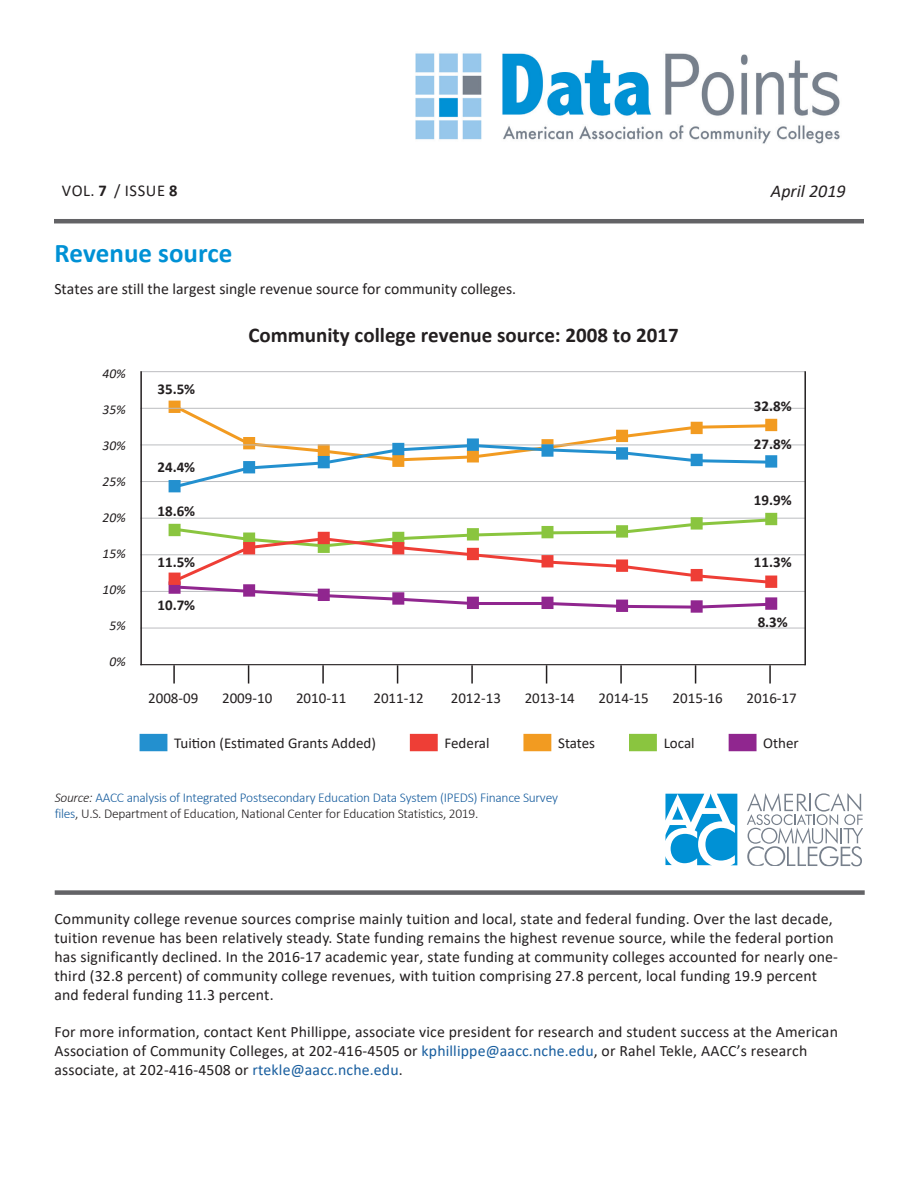
<style>
.page{position:relative;width:918px;height:1188px;background:#fff}
.page>*{position:absolute;margin:0;border:0;box-sizing:border-box;transform-origin:0 0}
.t1{font:700 27px "Calibri";color:#0091d5}
.t2{font:700 21px "Calibri";color:#231f20}
.t3{font:italic 18px "Calibri";color:#231f20}
.t4{font:16.5px "Calibri";letter-spacing:.04em;color:#231f20}
.t5{font:15.75px/18.9px "Calibri";letter-spacing:.01em;color:#231f20}
.t6{font:15px "Calibri";color:#231f20}
.t7{font:700 15px "Calibri";color:#231f20}
.t8{font:300 13.5px/16.5px "Calibri";letter-spacing:-.02em;color:#175d9e}
.t9{font:italic 13.5px "Calibri";color:#231f20}
.s1{font-weight:700}
.s2{font-style:italic;color:#231f20}
.s3{color:#231f20}
.s4{color:#175d9e}
</style>
<div class="page">
<div style="left:169px;top:401px;width:12px;height:12px;background:#f29b21"></div>
<div style="left:765px;top:419px;width:12px;height:12px;background:#f29b21"></div>
<hr style="left:140px;top:518px;width:665px;height:1px;background:#bcbdc0">
<hr style="left:140px;top:371px;width:665px;height:1px;background:#bcbdc0">
<hr style="left:140px;top:591px;width:665px;height:1px;background:#bcbdc0">
<hr style="left:140px;top:445px;width:665px;height:1px;background:#bcbdc0">
<hr style="left:140px;top:554px;width:665px;height:1px;background:#bcbdc0">
<hr style="left:140px;top:408px;width:665px;height:1px;background:#bcbdc0">
<hr style="left:140px;top:628px;width:665px;height:1px;background:#bcbdc0">
<hr style="left:140px;top:481px;width:665px;height:1px;background:#bcbdc0">
<img style="left:415px;top:53px;width:425px;height:91px">
<hr style="left:54px;top:219px;width:810px;height:4px;background:#636366">
<div style="left:55px;top:890px;width:810px;height:5px;background:#636366"></div>
<svg style="left:747px;top:793px;width:116px;height:74px"></svg>
<svg style="left:665px;top:794px;width:72px;height:72px"></svg>
<hr style="left:140px;top:664px;width:665px;height:1px;background:#231f20">
<svg style="left:620px;top:665px;width:2px;height:19px"></svg>
<svg style="left:471px;top:665px;width:2px;height:19px"></svg>
<svg style="left:322px;top:665px;width:2px;height:19px"></svg>
<svg style="left:173px;top:665px;width:2px;height:19px"></svg>
<svg style="left:695px;top:665px;width:1px;height:19px"></svg>
<svg style="left:546px;top:665px;width:1px;height:19px"></svg>
<svg style="left:397px;top:665px;width:1px;height:19px"></svg>
<svg style="left:248px;top:665px;width:1px;height:19px"></svg>
<svg style="left:769px;top:665px;width:2px;height:19px"></svg>
<hr style="left:804px;top:371px;width:2px;height:294px;background:#231f20">
<div style="left:140px;top:734px;width:27px;height:17px;background:#2390cf"></div>
<div style="left:410px;top:734px;width:28px;height:17px;background:#ee3e36"></div>
<div style="left:523px;top:734px;width:28px;height:17px;background:#f29b21"></div>
<div style="left:629px;top:734px;width:28px;height:17px;background:#8ac53f"></div>
<div style="left:729px;top:734px;width:28px;height:17px;background:#90268f"></div>
<hr style="left:140px;top:371px;width:2px;height:294px;background:#231f20">
<div style="left:169px;top:581px;width:12px;height:13px;background:#90268f;border:3px solid #90268f"></div>
<div style="left:616px;top:600px;width:12px;height:12px;background:#953194;border:3px solid #90268f"></div>
<svg style="left:691px;top:610px;width:12px;height:3px"></svg>
<svg style="left:774px;top:597px;width:3px;height:13px"></svg>
<div style="left:169px;top:524px;width:12px;height:12px;background:#8ac53f"></div>
<div style="left:765px;top:513px;width:12px;height:12px;background:#8ac53f"></div>
<svg style="left:171px;top:517px;width:603px;height:93px"></svg>
<div style="left:169px;top:573px;width:12px;height:12px;background:#ee3e36"></div>
<div style="left:243px;top:542px;width:12px;height:12px;background:#ee3e36"></div>
<div style="left:318px;top:532px;width:12px;height:12px;background:#ee3e36"></div>
<div style="left:392px;top:542px;width:12px;height:12px;background:#ee3e36"></div>
<div style="left:467px;top:548px;width:12px;height:12px;background:#ee3e36"></div>
<div style="left:541px;top:555px;width:12px;height:12px;background:#ee3e36;border:3px solid #ee3e36"></div>
<div style="left:616px;top:559px;width:12px;height:13px;background:#ee3e36;border:3px solid #ee3e36"></div>
<div style="left:691px;top:569px;width:12px;height:12px;background:#ee3e36"></div>
<div style="left:765px;top:576px;width:12px;height:12px;background:#ee3e36;border:3px solid #ee3e36"></div>
<svg style="left:171px;top:402px;width:603px;height:85px"></svg>
<div style="left:169px;top:480px;width:12px;height:12px;background:#2390cf"></div>
<div style="left:243px;top:461px;width:12px;height:12px;background:#2390cf;border:3px solid #2390cf"></div>
<div style="left:318px;top:456px;width:12px;height:12px;background:#2390cf"></div>
<div style="left:392px;top:443px;width:12px;height:12px;background:#2390cf"></div>
<div style="left:467px;top:438px;width:12px;height:13px;background:#2390cf;border:3px solid #2390cf"></div>
<div style="left:616px;top:447px;width:12px;height:13px;background:#2390cf;border:3px solid #2390cf"></div>
<div style="left:691px;top:454px;width:12px;height:12px;background:#2390cf"></div>
<div style="left:765px;top:455px;width:12px;height:13px;background:#2390cf;border:3px solid #2390cf"></div>
<div style="left:541px;top:444px;width:12px;height:13px;background:#2390cf;border:3px solid #2390cf"></div>
<p class="t4" style="left:62px;top:179px;width:117px">VOL. <span class="s1">7</span> / ISSUE <span class="s1">8</span></p>
<p class="t3" style="left:771px;top:178px;width:76px">April 2019</p>
<h1 class="t1" style="left:54px;top:234px;width:180px">Revenue source</h1>
<p class="t5" style="left:54px;top:279px;width:463px">States are still the largest single revenue source for community colleges.</p>
<p class="t9" style="left:103px;top:365px;width:25px">40%</p>
<p class="t9" style="left:103px;top:401px;width:25px">35%</p>
<p class="t9" style="left:103px;top:437px;width:25px">30%</p>
<p class="t9" style="left:103px;top:473px;width:25px">25%</p>
<p class="t9" style="left:103px;top:509px;width:25px">20%</p>
<p class="t9" style="left:103px;top:545px;width:25px">15%</p>
<p class="t9" style="left:103px;top:581px;width:25px">10%</p>
<p class="t9" style="left:109px;top:617px;width:18px">5%</p>
<p class="t9" style="left:109px;top:653px;width:18px">0%</p>
<p class="t7" style="left:157px;top:379px;width:39px">35.5%</p>
<p class="t7" style="left:157px;top:457px;width:39px">24.4%</p>
<p class="t7" style="left:157px;top:500px;width:39px">18.6%</p>
<p class="t7" style="left:157px;top:551px;width:39px">11.5%</p>
<p class="t7" style="left:157px;top:595px;width:39px">10.7%</p>
<h2 class="t2" style="left:248px;top:320px;width:432px">Community college revenue source: 2008 to 2017</h2>
<p class="t7" style="left:754px;top:395px;width:39px">32.8%</p>
<p class="t7" style="left:754px;top:434px;width:39px">27.8%</p>
<p class="t7" style="left:754px;top:490px;width:39px">19.9%</p>
<p class="t7" style="left:754px;top:551px;width:39px">11.3%</p>
<p class="t7" style="left:758px;top:611px;width:32px">8.3%</p>
<p class="t6" style="left:148px;top:688px;width:52px">2008-09</p>
<p class="t6" style="left:222px;top:688px;width:52px">2009-10</p>
<p class="t6" style="left:296px;top:688px;width:52px">2010-11</p>
<p class="t6" style="left:373px;top:688px;width:52px">2011-12</p>
<p class="t6" style="left:451px;top:688px;width:52px">2012-13</p>
<p class="t6" style="left:525px;top:688px;width:52px">2013-14</p>
<p class="t6" style="left:599px;top:688px;width:52px">2014-15</p>
<p class="t6" style="left:673px;top:688px;width:52px">2015-16</p>
<p class="t6" style="left:747px;top:688px;width:52px">2016-17</p>
<p class="t6" style="left:174px;top:733px;width:203px">Tuition (Estimated Grants Added)</p>
<p class="t6" style="left:445px;top:733px;width:47px">Federal</p>
<p class="t6" style="left:558px;top:733px;width:38px">States</p>
<p class="t6" style="left:664px;top:733px;width:33px">Local</p>
<p class="t6" style="left:763px;top:733px;width:37px">Other</p>
<p class="t8" style="left:55px;top:789px;width:505px"><span class="s2">Source:</span> AACC analysis of Integrated Postsecondary Education Data System (IPEDS) Finance Survey files<span class="s3">, U.S. Department of Education, National Center for Education Statistics, 2019.</span></p>
<p class="t5" style="left:54px;top:909px;width:785px">Community college revenue sources comprise mainly tuition and local, state and federal funding. Over the last decade, tuition revenue has been relatively steady. State funding remains the highest revenue source, while the federal portion has significantly declined. In the 2016-17 academic year, state funding at community colleges accounted for nearly one&shy;third (32.8 percent) of community college revenues, with tuition comprising 27.8 percent, local funding 19.9 percent and federal funding 11.3 percent.</p>
<p class="t5" style="left:54px;top:1022px;width:785px">For more information, contact Kent Phillippe, associate vice president for research and student success at the American<br>Association of Community Colleges, at 202-416-4505 or <span class="s4">kphillippe@aacc.nche.edu</span>, or Rahel Tekle, AACC’s research associate, at 202-416-4508 or <span class="s4">rtekle@aacc.nche.edu</span>.</p>
</div>
